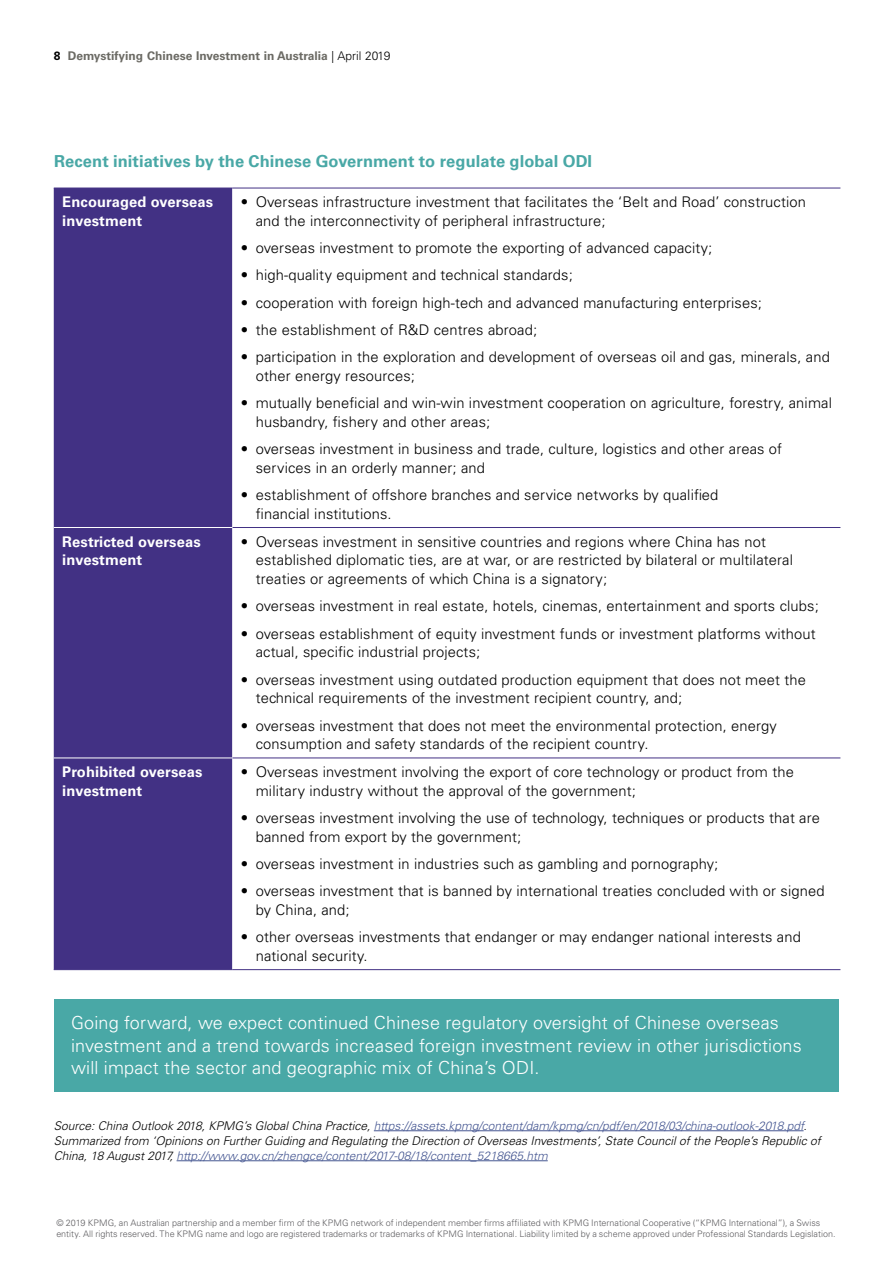
<style>
.page{position:relative;width:893px;height:1263px;background:#fff}
.page>*{position:absolute;margin:0;border:0;box-sizing:border-box;transform-origin:0 0}
.t1{font:300 18px/22.5px "Univers LT Std";letter-spacing:.01em;color:#fff}
.t2{font:700 16.5px "Univers LT Std";letter-spacing:.005em;color:#49a8a6}
.t3{font:300 14.7px/18.8px "Univers LT Std";letter-spacing:.01em;color:#000}
.t4{font:700 14.7px/18.8px "Univers LT Std";letter-spacing:.01em;color:#fff}
.t5{font:italic 300 12px/15px "Univers LT Std";color:#000}
.t6{font:700 12px "Univers LT Std";color:#6b6a64}
.t7{font:300 9px/10.8px "Univers LT Std";color:#5f5e61}
.s1{color:#000}
.s2{font-weight:300;color:#000}
.s3{color:#465792}
</style>
<div class="page">
<div style="left:54px;top:189px;width:178px;height:780px;background:#423184"></div>
<hr style="left:54px;top:188px;width:178px;height:1px;background:#423184">
<hr style="left:232px;top:188px;width:608px;height:1px;background:#423184">
<hr style="left:232px;top:527px;width:608px;height:1px;background:#423184">
<hr style="left:232px;top:758px;width:608px;height:1px;background:#423184">
<hr style="left:54px;top:969px;width:178px;height:1px;background:#423184">
<hr style="left:232px;top:969px;width:608px;height:1px;background:#423184">
<hr style="left:54px;top:527px;width:178px;height:1px;background:#fff">
<hr style="left:54px;top:758px;width:178px;height:1px;background:#fff">
<hr style="left:374px;top:1130px;width:430px;height:1px;background:#465792">
<hr style="left:177px;top:1160px;width:371px;height:1px;background:#465792">
<div style="left:54px;top:999px;width:785px;height:92px;background:#49a8a6"></div>
<p class="t6" style="left:54px;top:48px;width:338px"><span class="s1">8</span> Demystifying Chinese Investment in Australia <span class="s2">| April 2019</span></p>
<p class="t2" style="left:54px;top:152px;width:540px">Recent initiatives by the Chinese Government to regulate global ODI</p>
<p class="t4" style="left:62px;top:193px;width:152px">Encouraged overseas investment</p>
<p class="t3" style="left:256px;top:193px;width:552px;text-indent:-15px">• Overseas infrastructure investment that facilitates the ‘Belt and Road’ construction and the interconnectivity of peripheral infrastructure;</p>
<p class="t3" style="left:241px;top:239px;width:473px">• overseas investment to promote the exporting of advanced capacity;</p>
<p class="t3" style="left:241px;top:266px;width:333px">• high‑quality equipment and technical standards;</p>
<p class="t3" style="left:241px;top:293px;width:523px">• cooperation with foreign high‑tech and advanced manufacturing enterprises;</p>
<p class="t3" style="left:241px;top:320px;width:298px">• the establishment of R&amp;D centres abroad;</p>
<p class="t3" style="left:256px;top:348px;width:576px;text-indent:-15px">• participation in the exploration and development of overseas oil and gas, minerals, and other energy resources;</p>
<p class="t3" style="left:256px;top:394px;width:578px;text-indent:-15px">• mutually beneficial and win‑win investment cooperation on agriculture, forestry, animal husbandry, fishery and other areas;</p>
<p class="t3" style="left:256px;top:440px;width:528px;text-indent:-15px">• overseas investment in business and trade, culture, logistics and other areas of services in an orderly manner; and</p>
<p class="t3" style="left:256px;top:486px;width:464px;text-indent:-15px">• establishment of offshore branches and service networks by qualified financial institutions.</p>
<p class="t4" style="left:62px;top:532px;width:140px">Restricted overseas investment</p>
<p class="t3" style="left:256px;top:532px;width:539px;text-indent:-15px">• Overseas investment in sensitive countries and regions where China has not established diplomatic ties, are at war, or are restricted by bilateral or multilateral treaties or agreements of which China is a signatory;</p>
<p class="t3" style="left:241px;top:597px;width:579px">• overseas investment in real estate, hotels, cinemas, entertainment and sports clubs;</p>
<p class="t3" style="left:256px;top:624px;width:562px;text-indent:-15px">• overseas establishment of equity investment funds or investment platforms without actual, specific industrial projects;</p>
<p class="t3" style="left:256px;top:670px;width:552px;text-indent:-15px">• overseas investment using outdated production equipment that does not meet the technical requirements of the investment recipient country, and;</p>
<p class="t3" style="left:256px;top:716px;width:523px;text-indent:-15px">• overseas investment that does not meet the environmental protection, energy consumption and safety standards of the recipient country.</p>
<p class="t4" style="left:62px;top:763px;width:142px">Prohibited overseas investment</p>
<p class="t3" style="left:256px;top:762px;width:540px;text-indent:-15px">• Overseas investment involving the export of core technology or product from the military industry without the approval of the government;</p>
<p class="t3" style="left:256px;top:808px;width:566px;text-indent:-15px">• overseas investment involving the use of technology, techniques or products that are banned from export by the government;</p>
<p class="t3" style="left:241px;top:854px;width:479px">• overseas investment in industries such as gambling and pornography;</p>
<p class="t3" style="left:256px;top:882px;width:570px;text-indent:-15px">• overseas investment that is banned by international treaties concluded with or signed by China, and;</p>
<p class="t3" style="left:256px;top:928px;width:547px;text-indent:-15px">• other overseas investments that endanger or may endanger national interests and national security.</p>
<p class="t1" style="left:71px;top:1012px;width:732px">Going forward, we expect continued Chinese regulatory oversight of Chinese overseas investment and a trend towards increased foreign investment review in other jurisdictions will impact the sector and geographic mix of China’s ODI.</p>
<p class="t5" style="left:54px;top:1118px;width:769px">Source: China Outlook 2018, KPMG’s Global China Practice, <span class="s3">https://assets.kpmg/content/dam/kpmg/cn/pdf/en/2018/03/china-outlook-2018.pdf</span>.<br>Summarized from ‘Opinions on Further Guiding and Regulating the Direction of Overseas Investments’, State Council of the People’s Republic of<br>China, 18 August 2017, <span class="s3">http://www.gov.cn/zhengce/content/2017-08/18/content_5218665.htm</span></p>
<p class="t7" style="left:56px;top:1217px;width:781px">© 2019 KPMG, an Australian partnership and a member firm of the KPMG network of independent member firms affiliated with KPMG International Cooperative (“KPMG International”), a Swiss entity. All rights reserved. The KPMG name and logo are registered trademarks or trademarks of KPMG International. Liability limited by a scheme approved under Professional Standards Legislation.</p>
</div>
